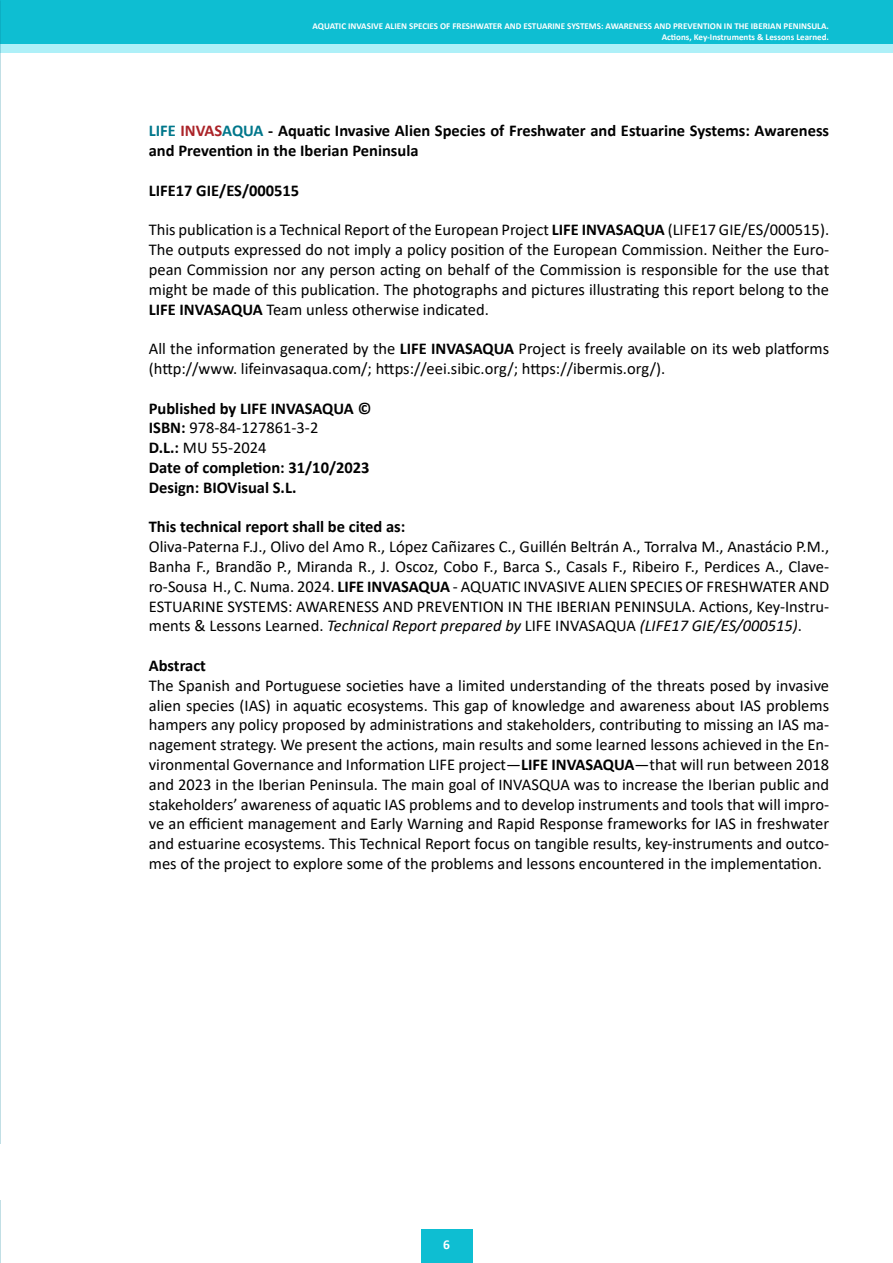
<style>
.page{position:relative;width:893px;height:1263px;background:#fff}
.page>*{position:absolute;margin:0;border:0;box-sizing:border-box;transform-origin:0 0}
.t1{font:16.5px/19.8px "Calibri";color:#000;text-align:justify}
.t2{font:700 16.5px/19.8px "Calibri";color:#000}
.t3{font:700 13.5px "Calibri";color:#fff}
.t4{font:700 9px/10.8px "Calibri";color:#fff;text-align:right}
.s1{color:#00778b}
.s2{color:#ab2328}
.s3{font-weight:700}
.s4{font-weight:400}
.s5{font-style:italic}
</style>
<div class="page">
<div style="left:0;top:0;width:893px;height:45px;background:#0ebed2"></div>
<div style="left:0;top:45px;width:893px;height:8px;background:#aef0f8"></div>
<div style="left:421px;top:1229px;width:51px;height:34px;background:#0ebed2"></div>
<img style="left:0;top:0;width:1px;height:1263px">
<div style="left:0;top:1144px;width:38px;height:55px;background:#fff"></div>
<p class="t4" style="left:313px;top:21px;width:518px">AQUATIC INVASIVE ALIEN SPECIES OF FRESHWATER AND ESTUARINE SYSTEMS: AWARENESS AND PREVENTION IN THE IBERIAN PENINSULA.<br>Actions, Key-Instruments &amp; Lessons Learned.</p>
<p class="t2" style="left:149px;top:121px;width:682px"><span class="s1">LIFE</span> <span class="s2">INVAS</span><span class="s1">AQUA</span> - Aquatic Invasive Alien Species of Freshwater and Estuarine Systems: Awareness and Prevention in the Iberian Peninsula</p>
<p class="t2" style="left:149px;top:180px;width:152px">LIFE17 GIE/ES/000515</p>
<p class="t1" style="left:149px;top:220px;width:682px">This publication is a Technical Report of the European Project <span class="s3">LIFE INVASAQUA</span> (LIFE17 GIE/ES/000515).<br>The outputs expressed do not imply a policy position of the European Commission. Neither the Euro&shy;pean Commission nor any person acting on behalf of the Commission is responsible for the use that might be made of this publication. The photographs and pictures illustrating this report belong to the <span class="s3">LIFE INVASAQUA</span> Team unless otherwise indicated.</p>
<p class="t1" style="left:149px;top:338px;width:682px">All the information generated by the <span class="s3">LIFE INVASAQUA</span> Project is freely available on its web platforms (http://www. lifeinvasaqua.com/; https://eei.sibic.org/; https://ibermis.org/).</p>
<p class="t2" style="left:149px;top:398px;width:224px">Published by LIFE INVASAQUA ©<br>ISBN: <span class="s4">978-84-127861-3-2<br></span>D.L.: <span class="s4">MU 55-2024<br></span>Date of completion: 31/10/2023<br>Design: BIOVisual S.L.</p>
<p class="t2" style="left:149px;top:517px;width:258px">This technical report shall be cited as:</p>
<p class="t1" style="left:149px;top:536px;width:682px">Oliva-Paterna F.J., Olivo del Amo R., López Cañizares C., Guillén Beltrán A., Torralva M., Anastácio P.M., Banha F., Brandão P., Miranda R., J. Oscoz, Cobo F., Barca S., Casals F., Ribeiro F., Perdices A., Clave&shy;ro-Sousa H., C. Numa. 2024. <span class="s3">LIFE INVASAQUA</span> - AQUATIC INVASIVE ALIEN SPECIES OF FRESHWATER AND ESTUARINE SYSTEMS: AWARENESS AND PREVENTION IN THE IBERIAN PENINSULA. Actions, Key-Instru&shy;ments &amp; Lessons Learned. <span class="s5">Technical Report prepared by</span> LIFE INVASAQUA <span class="s5">(LIFE17 GIE/ES/000515)</span>.</p>
<p class="t2" style="left:149px;top:655px;width:59px">Abstract</p>
<p class="t1" style="left:149px;top:675px;width:682px">The Spanish and Portuguese societies have a limited understanding of the threats posed by invasive alien species (IAS) in aquatic ecosystems. This gap of knowledge and awareness about IAS problems hampers any policy proposed by administrations and stakeholders, contributing to missing an IAS ma&shy;nagement strategy. We present the actions, main results and some learned lessons achieved in the En&shy;vironmental Governance and Information LIFE project—<span class="s3">LIFE INVASAQUA</span>—that will run between 2018 and 2023 in the Iberian Peninsula. The main goal of INVASQUA was to increase the Iberian public and stakeholders’ awareness of aquatic IAS problems and to develop instruments and tools that will impro&shy;ve an efficient management and Early Warning and Rapid Response frameworks for IAS in freshwater and estuarine ecosystems. This Technical Report focus on tangible results, key-instruments and outco&shy;mes of the project to explore some of the problems and lessons encountered in the implementation.</p>
<p class="t3" style="left:443px;top:1234px;width:8px">6</p>
</div>
